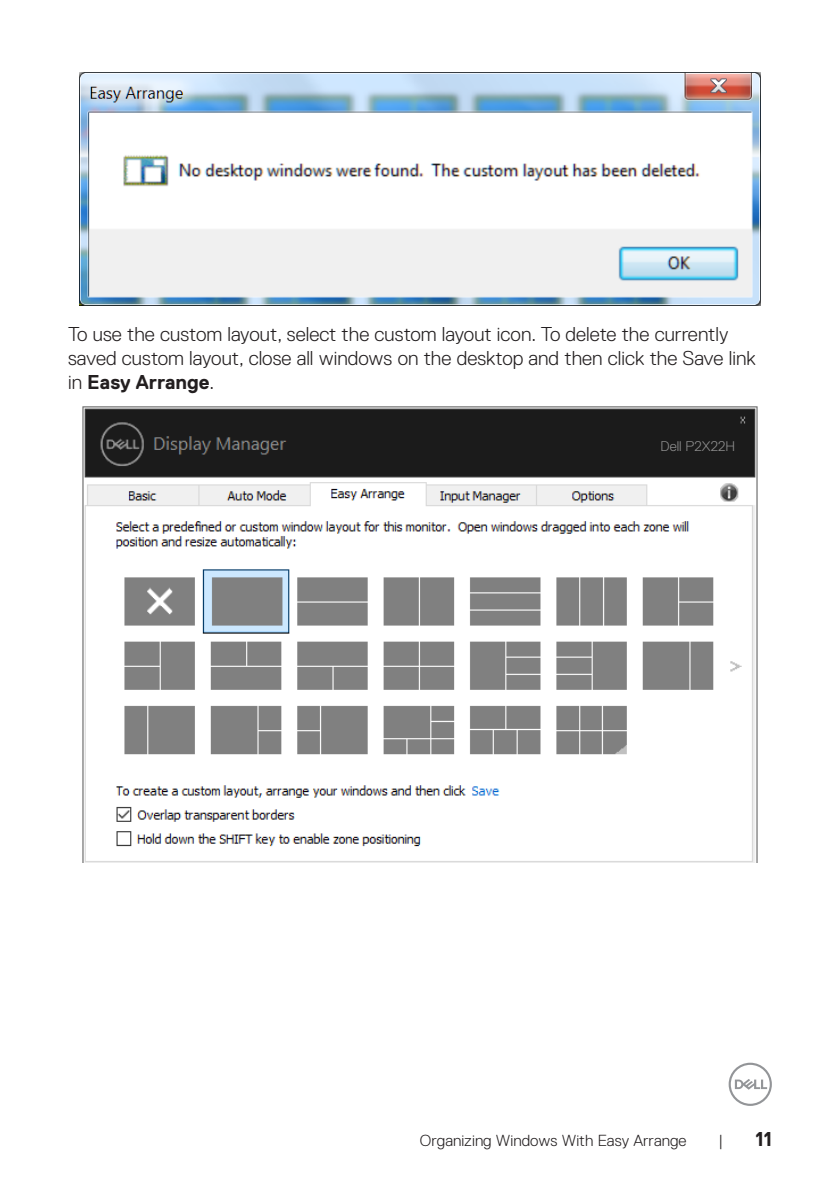
<style>
.page{position:relative;width:840px;height:1191px;background:#fff}
.page>*{position:absolute;margin:0;border:0;box-sizing:border-box;transform-origin:0 0}
.Paragraph{font:300 20px/24px "Dell Replica";color:#231f20}
.t1{font:700 20px "Dell Replica";color:#231f20}
.t2{font:300 16px "Dell Replica";color:#231f20}
.t3{font:300 14px "Dell Replica";color:#939393}
.s1{font-weight:700}
</style>
<div class="page">
<svg style="left:728px;top:1062px;width:43px;height:44px"></svg>
<img style="left:79px;top:72px;width:681px;height:233px">
<img style="left:82px;top:406px;width:676px;height:456px">
<p class="Paragraph" style="left:68px;top:322px;width:688px">To use the custom layout, select the custom layout icon. To delete the currently saved custom layout, close all windows on the desktop and then click the Save link in <span class="s1">Easy Arrange</span>.</p>
<p class="t3" style="left:660px;top:438px;width:76px">Dell P2X22H</p>
<p class="t2" style="left:419px;top:1131px;width:268px">Organizing Windows With Easy Arrange</p>
<p class="t2" style="left:718px;top:1131px;width:6px">|</p>
<p class="t1" style="left:755px;top:1127px;width:18px">11</p>
</div>
